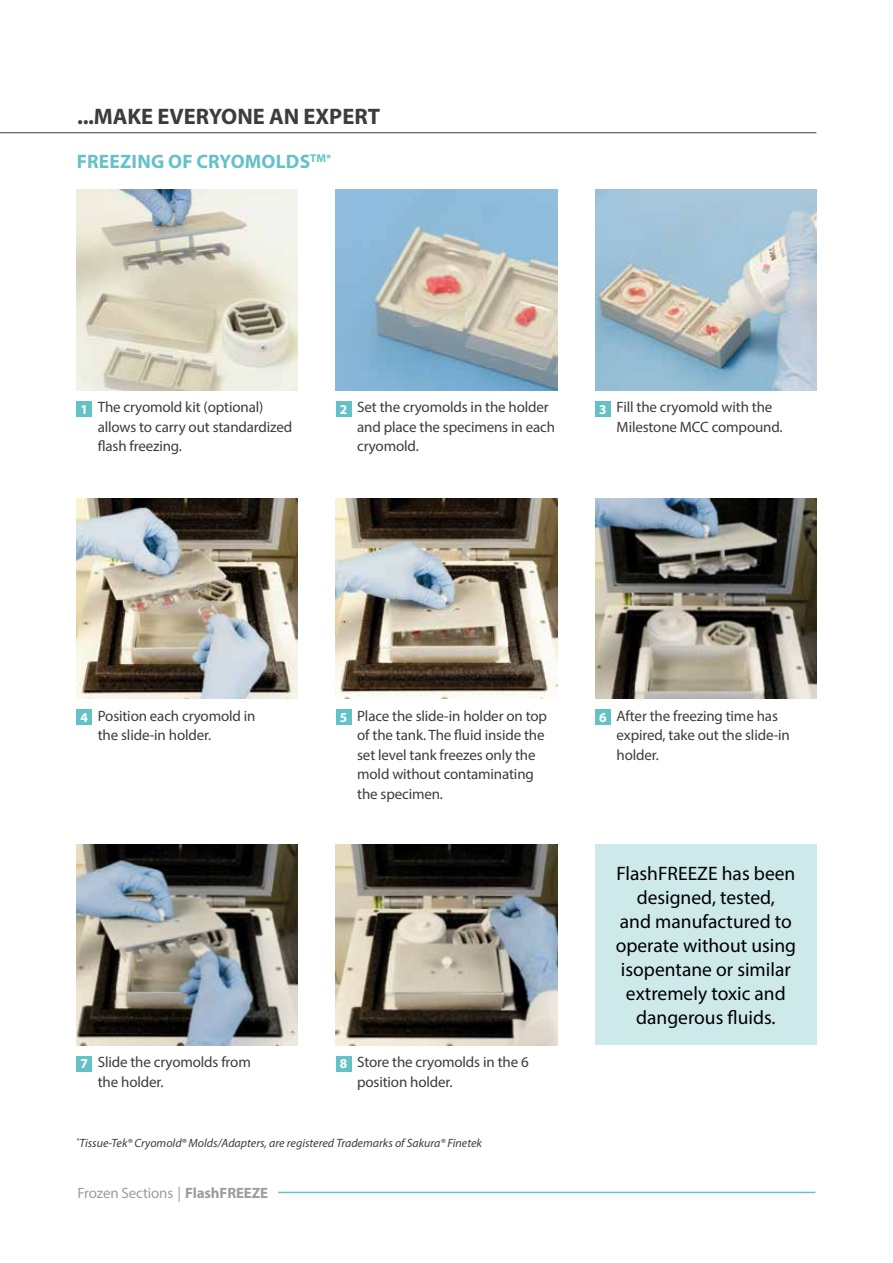
<style>
.page{position:relative;width:893px;height:1263px;background:#fff}
.page>*{position:absolute;margin:0;border:0;box-sizing:border-box;transform-origin:0 0}
.t1{font:700 22.5px "Myriad Pro";color:#3c3c3b}
.t2{font:19.5px/24px "Myriad Pro";color:#000;text-align:center}
.t3{font:700 19.5px "Myriad Pro";letter-spacing:.01em;color:#64c2c7}
.t4{font:15px/19.5px "Myriad Pro";letter-spacing:-.01em;color:#3c3c3b}
.t5{font:15px "Myriad Pro";letter-spacing:-.01em;color:#9d9d9c}
.t6{font:700 13.5px "Myriad Pro";color:#fff}
.t7{font:italic 12px "Myriad Pro";color:#3c3c3b}
.s1{font-weight:700}
</style>
<div class="page">
<div style="left:595px;top:844px;width:221px;height:201px;background:#cee9ea"></div>
<hr style="left:278px;top:1192px;width:537px;height:1px;background:#64c2c7">
<img style="left:336px;top:190px;width:221px;height:201px">
<img style="left:336px;top:498px;width:221px;height:201px">
<img style="left:77px;top:844px;width:221px;height:201px">
<img style="left:595px;top:498px;width:221px;height:201px">
<img style="left:336px;top:844px;width:221px;height:201px">
<img style="left:77px;top:190px;width:221px;height:201px">
<img style="left:77px;top:498px;width:221px;height:201px">
<img style="left:595px;top:190px;width:221px;height:201px">
<hr style="left:0;top:132px;width:816px;height:1px;background:#3c3c3b">
<div style="left:77px;top:401px;width:15px;height:16px;background:#64c2c7"></div>
<div style="left:77px;top:709px;width:15px;height:16px;background:#64c2c7"></div>
<div style="left:77px;top:1056px;width:15px;height:16px;background:#64c2c7"></div>
<div style="left:336px;top:401px;width:16px;height:16px;background:#64c2c7"></div>
<div style="left:336px;top:709px;width:16px;height:16px;background:#64c2c7"></div>
<div style="left:336px;top:1056px;width:16px;height:16px;background:#64c2c7"></div>
<div style="left:595px;top:401px;width:16px;height:16px;background:#64c2c7"></div>
<div style="left:595px;top:709px;width:16px;height:16px;background:#64c2c7"></div>
<h1 class="t1" style="left:77px;top:102px;width:304px">...MAKE EVERYONE AN EXPERT</h1>
<h2 class="t3" style="left:77px;top:149px;width:256px">FREEZING OF CRYOMOLDS<sup>TM*</sup></h2>
<p class="t6" style="left:80px;top:400px;width:9px">1</p>
<p class="t4" style="left:98px;top:397px;width:196px">The cryomold kit (optional) allows to carry out standardized flash freezing.</p>
<p class="t6" style="left:340px;top:400px;width:9px">2</p>
<p class="t4" style="left:357px;top:397px;width:199px">Set the cryomolds in the holder and place the specimens in each cryomold.</p>
<p class="t6" style="left:599px;top:400px;width:9px">3</p>
<p class="t4" style="left:617px;top:397px;width:168px">Fill the cryomold with the<br>Milestone MCC compound.</p>
<p class="t6" style="left:80px;top:709px;width:9px">4</p>
<p class="t4" style="left:98px;top:706px;width:159px">Position each cryomold in the slide-in holder.</p>
<p class="t6" style="left:340px;top:709px;width:9px">5</p>
<p class="t4" style="left:357px;top:706px;width:191px">Place the slide-in holder on top of the tank. The fluid inside the set level tank freezes only the mold without contaminating the specimen.</p>
<p class="t4" style="left:617px;top:706px;width:175px">After the freezing time has expired, take out the slide-in holder.</p>
<p class="t6" style="left:599px;top:709px;width:9px">6</p>
<h2 class="t2" style="left:616px;top:861px;width:182px">FlashFREEZE has been designed, tested,<br>and manufactured to operate without using isopentane or similar extremely toxic and dangerous fluids.</h2>
<p class="t6" style="left:80px;top:1055px;width:9px">7</p>
<p class="t4" style="left:98px;top:1052px;width:155px">Slide the cryomolds from the holder.</p>
<p class="t4" style="left:357px;top:1052px;width:173px">Store the cryomolds in the 6 position holder.</p>
<p class="t6" style="left:340px;top:1055px;width:9px">8</p>
<p class="t7" style="left:77px;top:1135px;width:407px"><sup>*</sup>Tissue-Tek® Cryomold® Molds/Adapters, are registered Trademarks of Sakura® Finetek</p>
<p class="t5" style="left:78px;top:1184px;width:192px">Frozen Sections | <span class="s1">FlashFREEZE</span></p>
</div>
